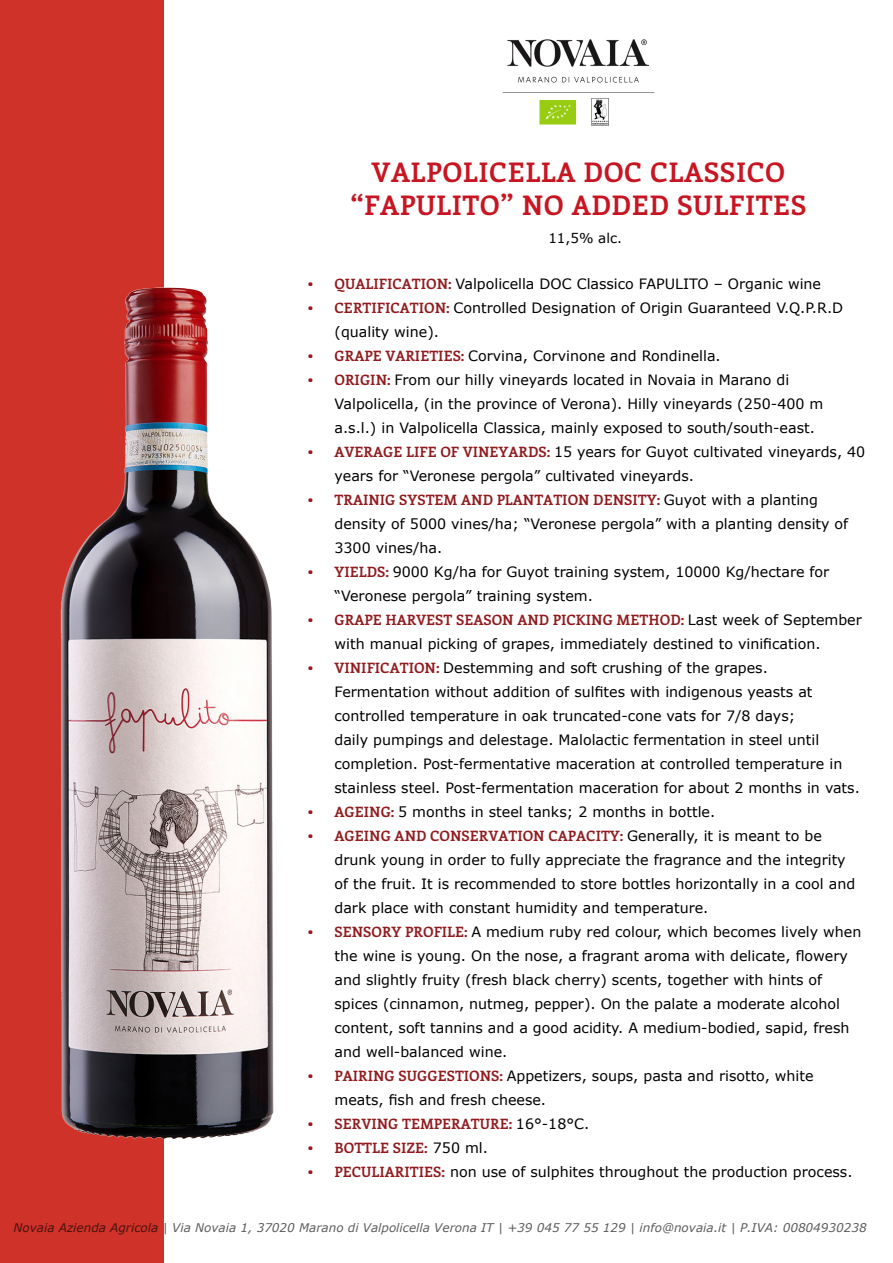
<style>
.page{position:relative;width:893px;height:1263px;background:#fff}
.page>*{position:absolute;margin:0;border:0;box-sizing:border-box;transform-origin:0 0}
.t1{font:700 27px "Enriqueta";letter-spacing:.02em;color:#c71521}
.t2{font:14.25px/24px "Verdana";color:#000}
.t3{font:700 14.25px "Enriqueta";color:#911b1e}
.t4{font:13.5px "Verdana";color:#000}
.t5{font:italic 12px "Verdana";color:#000}
.s1{font-family:"Enriqueta";font-weight:700;color:#911b1e}
.s2{font-family:"Verdana";font-weight:400;color:#000}
</style>
<div class="page">
<div style="left:0;top:0;width:163px;height:1263px;background:#cf3229"></div>
<img style="left:60px;top:244px;width:214px;height:950px">
<img style="left:502px;top:39px;width:153px;height:87px">
<p class="t1" style="left:372px;top:153px;width:415px">VALPOLICELLA DOC CLASSICO</p>
<p class="t1" style="left:350px;top:186px;width:458px">“FAPULITO” NO ADDED SULFITES</p>
<p class="t4" style="left:548px;top:229px;width:75px">11,5% alc.</p>
<p class="t2" style="left:308px;top:271px;width:515px"><span class="s1">• QUALIFICATION:</span> Valpolicella DOC Classico FAPULITO – Organic wine</p>
<p class="t2" style="left:334px;top:295px;width:510px;text-indent:-27px"><span class="s1">• CERTIFICATION:</span> Controlled Designation of Origin Guaranteed V.Q.P.R.D (quality wine).</p>
<p class="t2" style="left:308px;top:343px;width:415px"><span class="s1">• GRAPE VARIETIES:</span> Corvina, Corvinone and Rondinella.</p>
<p class="t2" style="left:334px;top:367px;width:490px;text-indent:-27px"><span class="s1">• ORIGIN:</span> From our hilly vineyards located in Novaia in Marano di<br>Valpolicella, (in the province of Verona). Hilly vineyards (250-400 m a.s.l.) in Valpolicella Classica, mainly exposed to south/south-east.</p>
<p class="t2" style="left:334px;top:439px;width:532px;text-indent:-27px"><span class="s1">• AVERAGE LIFE OF VINEYARDS:</span> 15 years for Guyot cultivated vineyards, 40 years for “Veronese pergola” cultivated vineyards.</p>
<p class="t2" style="left:334px;top:487px;width:515px;text-indent:-27px"><span class="s1">• TRAINIG SYSTEM AND PLANTATION DENSITY:</span> Guyot with a planting density of 5000 vines/ha; “Veronese pergola” with a planting density of<br>3300 vines/ha.</p>
<p class="t2" style="left:334px;top:559px;width:496px;text-indent:-27px"><span class="s1">• YIELDS:</span> 9000 Kg/ha for Guyot training system, 10000 Kg/hectare for “Veronese pergola” training system.</p>
<p class="t2" style="left:334px;top:607px;width:529px;text-indent:-27px"><span class="s1">• GRAPE HARVEST SEASON AND PICKING METHOD:</span> Last week of September with manual picking of grapes, immediately destined to vinification.</p>
<p class="t2" style="left:334px;top:655px;width:527px;text-indent:-27px"><span class="s1">• VINIFICATION:</span> Destemming and soft crushing of the grapes.<br>Fermentation without addition of sulfites with indigenous yeasts at controlled temperature in oak truncated-cone vats for 7/8 days;<br>daily pumpings and delestage. Malolactic fermentation in steel until completion. Post-fermentative maceration at controlled temperature in stainless steel. Post-fermentation maceration for about 2 months in vats.</p>
<p class="t2" style="left:308px;top:799px;width:409px"><span class="s1">• AGEING:</span> 5 months in steel tanks; 2 months in bottle.</p>
<p class="t2" style="left:334px;top:823px;width:522px;text-indent:-27px"><span class="s1">• AGEING AND CONSERVATION CAPACITY:</span> Generally, it is meant to be drunk young in order to fully appreciate the fragrance and the integrity of the fruit. It is recommended to store bottles horizontally in a cool and dark place with constant humidity and temperature.</p>
<p class="t2" style="left:334px;top:919px;width:528px;text-indent:-27px"><span class="s1">• SENSORY PROFILE:</span> A medium ruby red colour, which becomes lively when the wine is young. On the nose, a fragrant aroma with delicate, flowery and slightly fruity (fresh black cherry) scents, together with hints of spices (cinnamon, nutmeg, pepper). On the palate a moderate alcohol content, soft tannins and a good acidity. A medium-bodied, sapid, fresh and well-balanced wine.</p>
<p class="t2" style="left:334px;top:1063px;width:481px;text-indent:-27px"><span class="s1">• PAIRING SUGGESTIONS:</span> Appetizers, soups, pasta and risotto, white meats, fish and fresh cheese.</p>
<p class="t3" style="left:308px;top:1113px;width:283px">• SERVING TEMPERATURE: <span class="s2">16°-18°C.</span></p>
<p class="t3" style="left:308px;top:1137px;width:182px">• BOTTLE SIZE: <span class="s2">750 ml.</span></p>
<p class="t2" style="left:308px;top:1159px;width:546px"><span class="s1">• PECULIARITIES:</span> non use of sulphites throughout the production process.</p>
<p class="t5" style="left:14px;top:1219px;width:855px">Novaia Azienda Agricola | Via Novaia 1, 37020 Marano di Valpolicella Verona IT | +39 045 77 55 129 | info@novaia.it | P.IVA: 00804930238</p>
</div>
